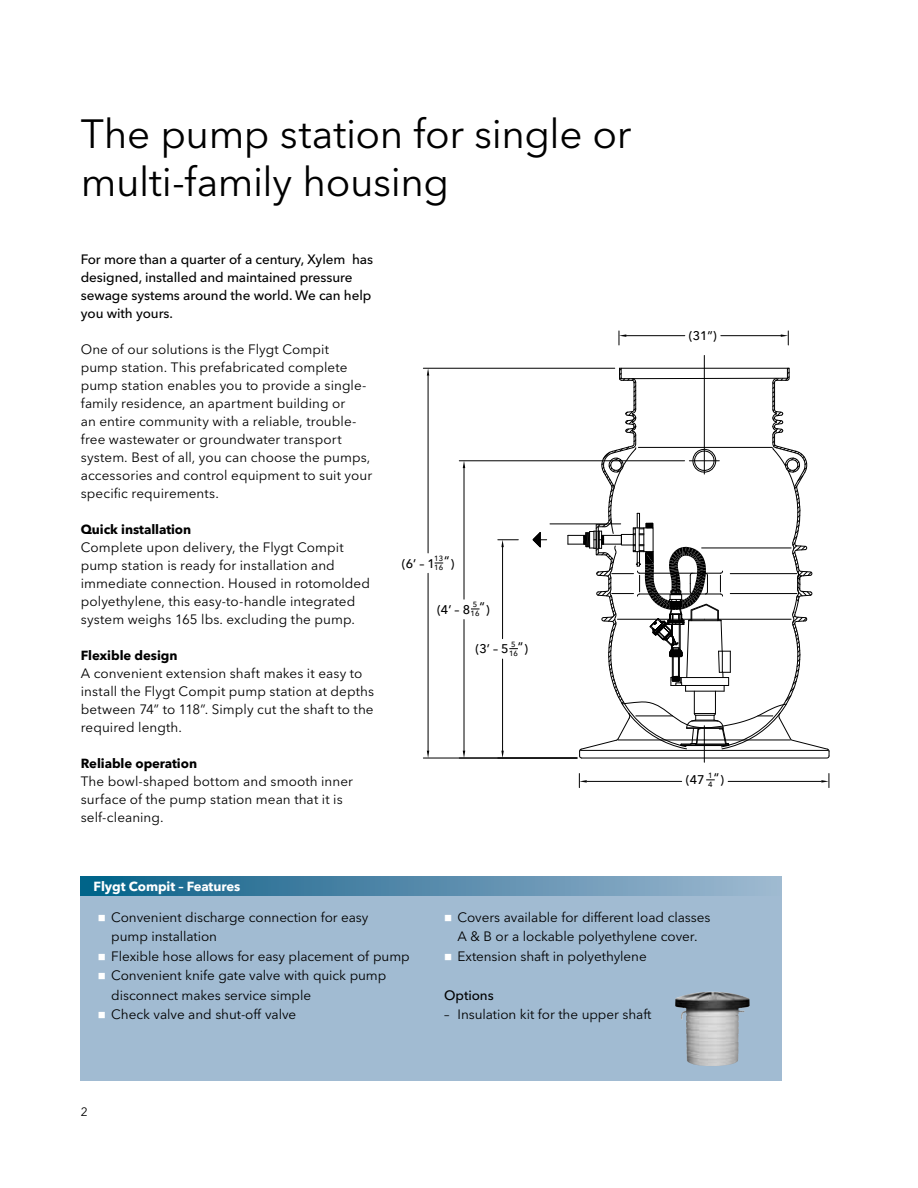
<style>
.page{position:relative;width:918px;height:1188px;background:#fff}
.page>*{position:absolute;margin:0;border:0;box-sizing:border-box;transform-origin:0 0}
.t1{font:40.5px/48.6px "Avenir Next LT Pro";letter-spacing:-.01em;color:#000}
.t2{font:13.5px/18px "Avenir Next LT Pro";letter-spacing:.005em;color:#000}
.t3{font:500 13.5px/18px "Avenir Next LT Pro";letter-spacing:-.005em;color:#000}
.t4{font:700 13.2px "Avenir Next LT Pro";letter-spacing:-.005em;color:#000}
.t5{font:700 13.2px "Avenir Next LT Pro";letter-spacing:-.005em;color:#fff}
.t6{font:500 12.45px "Avenir Next LT Pro";color:#000}
.t7{font:12px "Avenir Next LT Pro";color:#000}
.t8{font:500 7.5px/9px "Avenir Next LT Pro";color:#000}
.s1{color:#fff}
</style>
<div class="page">
<svg style="left:532px;top:532px;width:15px;height:16px"></svg>
<hr style="left:502px;top:547px;width:1px;height:92px;background:#000">
<hr style="left:502px;top:659px;width:1px;height:92px;background:#000">
<svg style="left:498px;top:540px;width:20px;height:7px"></svg>
<svg style="left:501px;top:751px;width:3px;height:7px"></svg>
<hr style="left:459px;top:461px;width:226px;height:1px;background:#000">
<hr style="left:464px;top:468px;width:1px;height:131px;background:#000">
<hr style="left:464px;top:620px;width:1px;height:131px;background:#000">
<svg style="left:463px;top:461px;width:2px;height:7px"></svg>
<svg style="left:463px;top:751px;width:2px;height:7px"></svg>
<hr style="left:704px;top:355px;width:1px;height:119px;background:#000">
<hr style="left:704px;top:726px;width:1px;height:36px;background:#000">
<hr style="left:550px;top:524px;width:71px;height:1px;background:#000">
<hr style="left:423px;top:368px;width:192px;height:1px;background:#000">
<hr style="left:423px;top:758px;width:154px;height:1px;background:#000">
<hr style="left:428px;top:376px;width:1px;height:177px;background:#000">
<hr style="left:428px;top:573px;width:1px;height:178px;background:#000">
<svg style="left:427px;top:368px;width:2px;height:8px"></svg>
<svg style="left:427px;top:751px;width:2px;height:7px"></svg>
<hr style="left:721px;top:335px;width:60px;height:1px;background:#000">
<hr style="left:626px;top:335px;width:59px;height:1px;background:#000">
<svg style="left:781px;top:331px;width:8px;height:14px"></svg>
<svg style="left:619px;top:331px;width:7px;height:14px"></svg>
<svg style="left:568px;top:368px;width:262px;height:391px"></svg>
<hr style="left:728px;top:781px;width:93px;height:1px;background:#000">
<hr style="left:587px;top:781px;width:95px;height:1px;background:#000">
<svg style="left:821px;top:774px;width:9px;height:14px"></svg>
<svg style="left:579px;top:774px;width:8px;height:14px"></svg>
<div style="left:81px;top:895px;width:701px;height:186px;background:#a1bbd2"></div>
<div style="left:81px;top:877px;width:701px;height:19px;background:linear-gradient(to right,#096188,#a1b7d0)"></div>
<img style="left:675px;top:992px;width:75px;height:74px">
<h1 class="t1" style="left:81px;top:109px;width:552px">The pump station for single or multi-family housing</h1>
<p class="t3" style="left:81px;top:250px;width:294px">For more than a quarter of a century, Xylem has designed, installed and maintained pressure sewage systems around the world. We can help you with yours.</p>
<p class="t2" style="left:81px;top:340px;width:293px">One of our solutions is the Flygt Compit<br>pump station. This prefabricated complete pump station enables you to provide a single&shy;family residence, an apartment building or<br>an entire community with a reliable, trouble&shy;free wastewater or groundwater transport system. Best of all, you can choose the pumps, accessories and control equipment to suit your specific requirements.</p>
<p class="t4" style="left:81px;top:521px;width:112px">Quick installation</p>
<p class="t2" style="left:81px;top:538px;width:291px">Complete upon delivery, the Flygt Compit pump station is ready for installation and immediate connection. Housed in rotomolded polyethylene, this easy-to-handle integrated system weighs 165 lbs. excluding the pump.</p>
<p class="t4" style="left:81px;top:647px;width:98px">Flexible design</p>
<p class="t2" style="left:81px;top:664px;width:295px">A convenient extension shaft makes it easy to install the Flygt Compit pump station at depths between 74” to 118”. Simply cut the shaft to the required length.</p>
<p class="t4" style="left:81px;top:755px;width:118px">Reliable operation</p>
<p class="t2" style="left:81px;top:772px;width:274px">The bowl-shaped bottom and smooth inner surface of the pump station mean that it is self-cleaning.</p>
<p class="t5" style="left:94px;top:878px;width:148px">Flygt Compit – Features</p>
<p class="t8" style="left:434px;top:554px;width:17px">13<br>16<sup>“</sup></p>
<p class="t6" style="left:402px;top:556px;width:54px">(6’ – 1 )</p>
<p class="t8" style="left:471px;top:600px;width:16px">5<br>16<sup>“</sup></p>
<p class="t6" style="left:475px;top:641px;width:54px">(3’ – 5 )</p>
<p class="t6" style="left:437px;top:602px;width:54px">(4’ – 8 )</p>
<p class="t8" style="left:509px;top:640px;width:16px">5<br>16<sup>“</sup></p>
<p class="t6" style="left:689px;top:328px;width:30px">(31”)</p>
<p class="t8" style="left:708px;top:771px;width:13px">1<br>4<sup>“</sup></p>
<p class="t6" style="left:686px;top:773px;width:40px">(47 )</p>
<p class="t2" style="left:111px;top:907px;width:259px;line-height:19.5px;text-indent:-14px"><span class="s1">■</span> Convenient discharge connection for easy pump installation</p>
<p class="t2" style="left:98px;top:947px;width:313px"><span class="s1">■</span> Flexible hose allows for easy placement of pump</p>
<p class="t2" style="left:111px;top:966px;width:277px;line-height:19.5px;text-indent:-14px"><span class="s1">■</span> Convenient knife gate valve with quick pump disconnect makes service simple</p>
<p class="t2" style="left:98px;top:1005px;width:200px"><span class="s1">■</span> Check valve and shut-off valve</p>
<p class="t7" style="left:81px;top:1105px;width:8px">2</p>
<p class="t2" style="left:444px;top:907px;width:268px;line-height:19.5px;text-align:center"><span class="s1">■</span> Covers available for different load classes<br>A &amp; B or a lockable polyethylene cover.</p>
<p class="t2" style="left:444px;top:947px;width:204px"><span class="s1">■</span> Extension shaft in polyethylene</p>
<p class="t3" style="left:444px;top:986px;width:51px">Options</p>
<p class="t2" style="left:444px;top:1005px;width:209px">– Insulation kit for the upper shaft</p>
</div>
